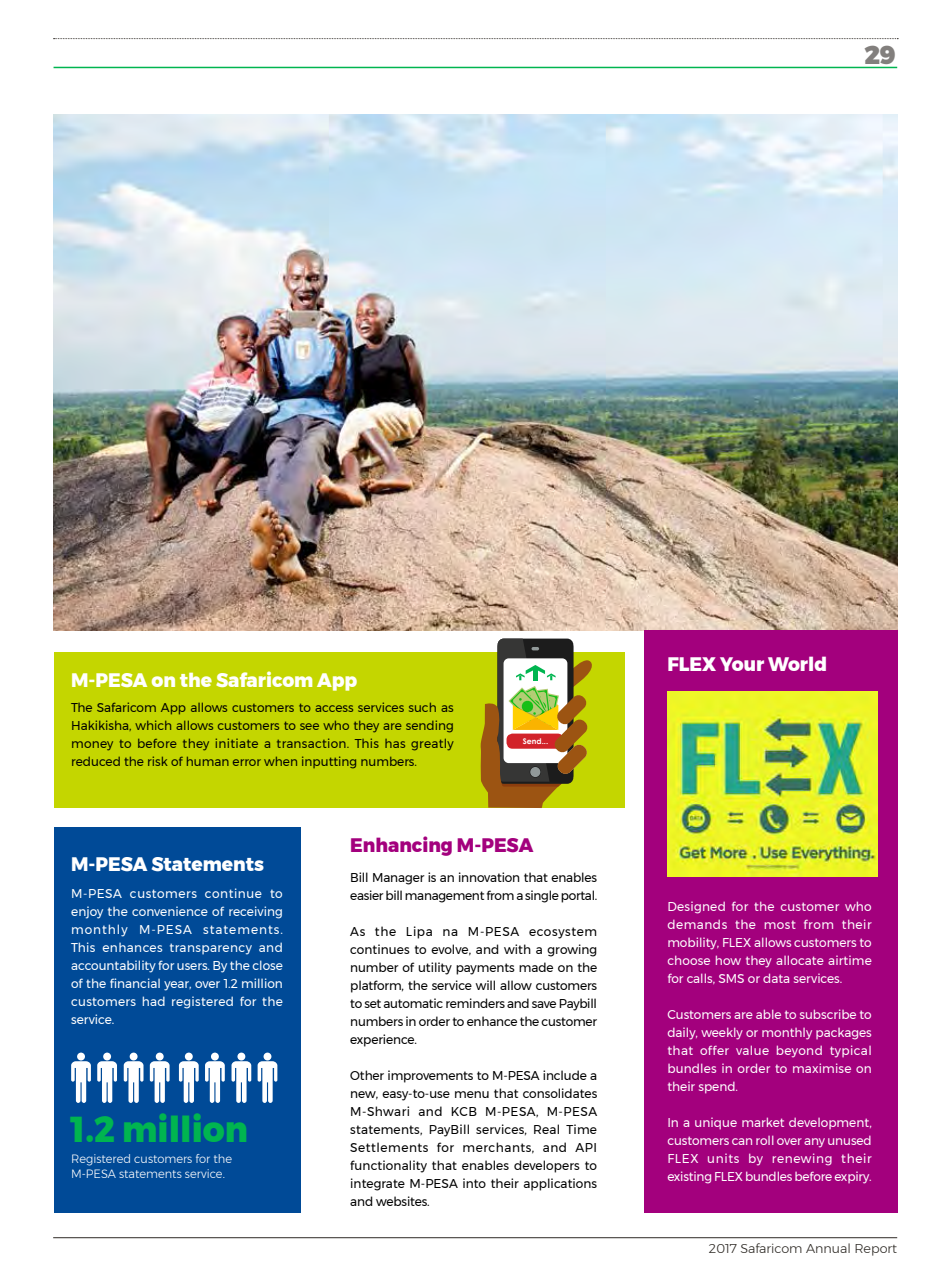
<style>
.page{position:relative;width:936px;height:1276px;background:#fff}
.page>*{position:absolute;margin:0;border:0;box-sizing:border-box;transform-origin:0 0}
.t1{font:800 36px "Montserrat";color:#00b550;scale:.95 1}
.t2{font:900 25.5px "Montserrat";color:#827f7d}
.t3{font:800 19.5px "Montserrat";color:#fff;scale:.95 1}
.t4{font:800 19.5px "Montserrat";color:#a3007d;scale:.95 1}
.t5{font:12.75px/18px "Montserrat";letter-spacing:-.01em;color:#000;text-align:justify;scale:.95 1}
.t6{font:12.75px/18px "Montserrat";letter-spacing:.01em;color:#fff;text-align:justify;scale:.95 1}
.t7{font:300 12.75px "Montserrat";color:#2e2a25}
.t8{font:300 12px/15px "Montserrat";color:#fff;scale:.95 1}
.t9{font:700 7.8px "Century Gothic";color:#fff}
</style>
<div class="page">
<hr style="left:53px;top:1237px;width:844px;height:1px;background:#2e2a25">
<svg style="left:54px;top:38px;width:844px;height:1px"></svg>
<hr style="left:54px;top:67px;width:843px;height:1px;background:#00b550">
<div style="left:54px;top:652px;width:570px;height:156px;background:#c4d600"></div>
<img style="left:54px;top:114px;width:843px;height:516px">
<div style="left:54px;top:827px;width:246px;height:386px;background:#004a97"></div>
<div style="left:644px;top:630px;width:253px;height:583px;background:#a3007d"></div>
<svg style="left:179px;top:1061px;width:20px;height:42px"></svg>
<div style="left:185px;top:1052px;width:8px;height:8px;background:#fff;border-radius:50%"></div>
<svg style="left:231px;top:1061px;width:20px;height:42px"></svg>
<div style="left:237px;top:1052px;width:8px;height:8px;background:#fff;border-radius:50%"></div>
<svg style="left:205px;top:1061px;width:20px;height:42px"></svg>
<div style="left:211px;top:1052px;width:8px;height:8px;background:#fff;border-radius:50%"></div>
<svg style="left:257px;top:1061px;width:20px;height:42px"></svg>
<div style="left:263px;top:1052px;width:8px;height:8px;background:#fff;border-radius:50%"></div>
<svg style="left:71px;top:1061px;width:20px;height:42px"></svg>
<div style="left:77px;top:1052px;width:8px;height:8px;background:#fff;border-radius:50%"></div>
<svg style="left:124px;top:1061px;width:19px;height:42px"></svg>
<div style="left:130px;top:1052px;width:7px;height:8px;background:#fff;border-radius:50%"></div>
<svg style="left:97px;top:1061px;width:20px;height:42px"></svg>
<div style="left:103px;top:1052px;width:8px;height:8px;background:#fff;border-radius:50%"></div>
<svg style="left:150px;top:1061px;width:19px;height:42px"></svg>
<div style="left:156px;top:1052px;width:8px;height:8px;background:#fff;border-radius:50%"></div>
<img style="left:667px;top:691px;width:210px;height:185px">
<svg style="left:480px;top:638px;width:112px;height:170px"></svg>
<h2 class="t2" style="left:864px;top:39px;width:33px">29</h2>
<h3 class="t3" style="left:71px;top:668px;width:303px">M-PESA on the Safaricom App</h3>
<p class="t5" style="left:71px;top:698px;width:404px">The Safaricom App allows customers to access services such as Hakikisha, which allows customers to see who they are sending money to before they initiate a transaction. This has greatly reduced the risk of human error when inputting numbers.</p>
<p class="t9" style="left:523px;top:735px;width:27px">Send...</p>
<h3 class="t3" style="left:71px;top:852px;width:204px">M-PESA Statements</h3>
<p class="t6" style="left:71px;top:884px;width:224px">M-PESA customers continue to enjoy the convenience of receiving monthly M-PESA statements.<br>This enhances transparency and accountability for users. By the close of the financial year, over 1.2 million customers had registered for the service.</p>
<h1 class="t1" style="left:71px;top:1107px;width:188px">1.2 million</h1>
<p class="t8" style="left:71px;top:1151px;width:171px">Registered customers for the<br>M-PESA statements service.</p>
<h3 class="t4" style="left:350px;top:832px;width:194px">Enhancing M-PESA</h3>
<p class="t5" style="left:350px;top:868px;width:261px">Bill Manager is an innovation that enables easier bill management from a single portal.</p>
<p class="t5" style="left:350px;top:922px;width:261px">As the Lipa na M-PESA ecosystem continues to evolve, and with a growing number of utility payments made on the platform, the service will allow customers to set automatic reminders and save Paybill numbers in order to enhance the customer experience.</p>
<p class="t5" style="left:350px;top:1066px;width:261px">Other improvements to M-PESA include a new, easy-to-use menu that consolidates M-Shwari and KCB M-PESA, M-PESA statements, PayBill services, Real Time Settlements for merchants, and API functionality that enables developers to integrate M-PESA into their applications and websites.</p>
<h3 class="t3" style="left:667px;top:652px;width:170px">FLEX Your World</h3>
<p class="t6" style="left:667px;top:897px;width:217px">Designed for the customer who demands the most from their mobility, FLEX allows customers to choose how they allocate airtime for calls, SMS or data services.</p>
<p class="t6" style="left:667px;top:1005px;width:217px">Customers are able to subscribe to daily, weekly or monthly packages that offer value beyond typical bundles in order to maximise on their spend.</p>
<p class="t6" style="left:667px;top:1113px;width:217px">In a unique market development, customers can roll over any unused FLEX units by renewing their existing FLEX bundles before expiry.</p>
<p class="t7" style="left:708px;top:1241px;width:190px">2017 Safaricom Annual Report</p>
</div>
